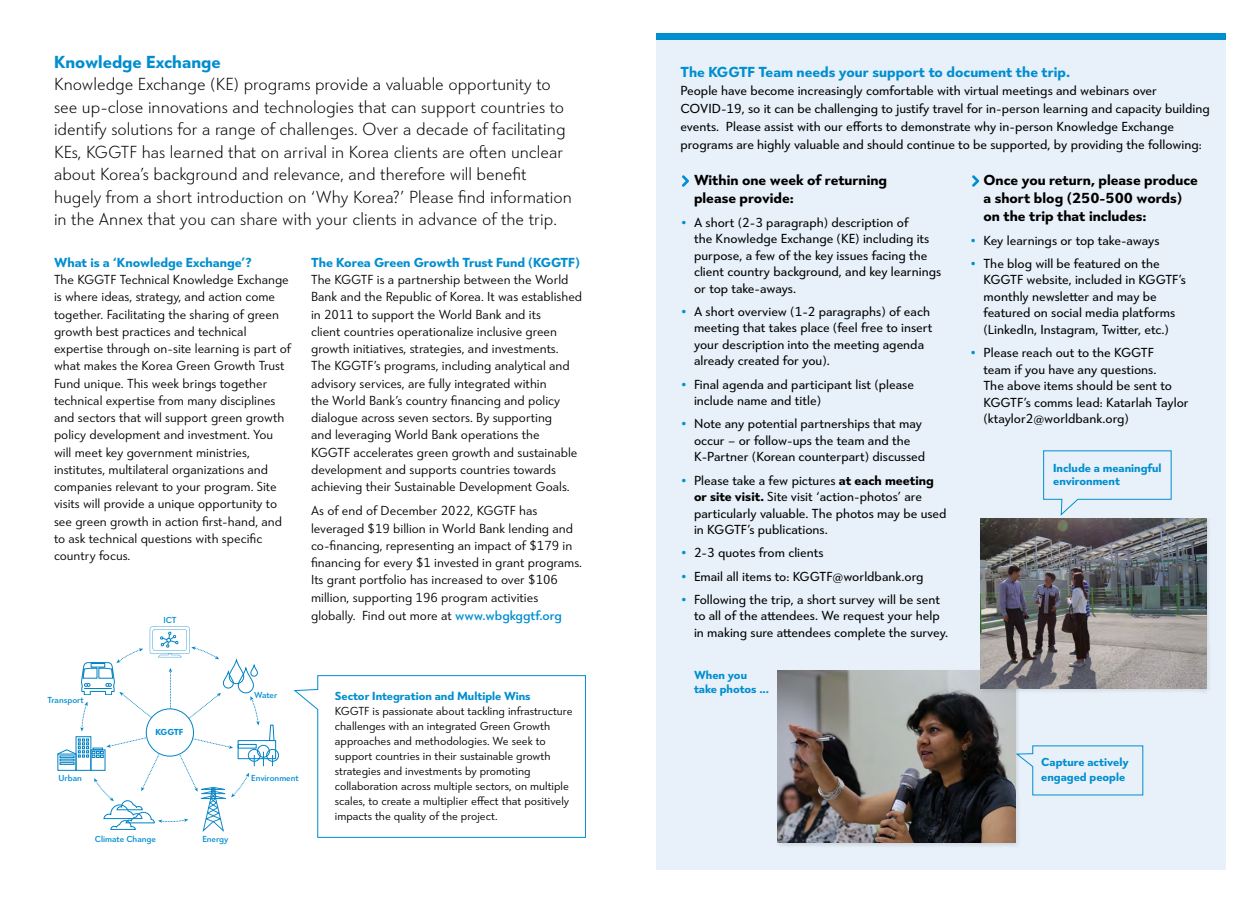
<style>
.page{position:relative;width:1253px;height:897px;background:#fff}
.page>*{position:absolute;margin:0;border:0;box-sizing:border-box;transform-origin:0 0}
.t1{font:100 18px/22.5px "Tangent";color:#000}
.t2{font:700 18px "Tangent";color:#008ecf}
.t3{font:700 15px/18px "Tangent";color:#000}
.t4{font:700 15px "Tangent";color:#008ecf}
.t5{font:13.5px/16.5px "Tangent";color:#000}
.t6{font:300 13.5px/17.2px "Tangent";color:#000}
.t7{font:700 13.5px "Tangent";color:#008ecf}
.t8{font:300 12px/15px "Tangent";color:#000}
.t9{font:700 12px/13.5px "Tangent";color:#008ecf}
.t10{font:500 9px "Tangent";color:#008ecf}
.t11{font:700 9px "Tangent";letter-spacing:-.025em;color:#008ecf}
.s1{font-weight:500;color:#008ecf}
.s2{color:#008ecf}
.s3{font-weight:700}
</style>
<div class="page">
<svg style="left:294px;top:675px;width:292px;height:162px"></svg>
<div style="left:657px;top:33px;width:569px;height:836px;background:#e8f1f9"></div>
<div style="left:266px;top:749px;width:13px;height:12px;border:1px solid #0083c5;border-radius:50%"></div>
<div style="left:238px;top:740px;width:38px;height:18px;border:1px solid #0083c5"></div>
<svg style="left:58px;top:626px;width:216px;height:205px"></svg>
<div style="left:146px;top:708px;width:48px;height:48px;border:1px solid #0083c5;border-radius:50%"></div>
<div style="left:657px;top:33px;width:569px;height:7px;background:#008ecf"></div>
<div style="left:777px;top:669px;width:243px;height:178px;background:#000;opacity:.1"></div>
<img style="left:778px;top:670px;width:237px;height:172px">
<div style="left:980px;top:518px;width:231px;height:175px;background:#000;opacity:.1"></div>
<img style="left:981px;top:518px;width:225px;height:170px">
<svg style="left:1016px;top:745px;width:127px;height:50px"></svg>
<svg style="left:1043px;top:450px;width:128px;height:65px"></svg>
<svg style="left:972px;top:175px;width:7px;height:12px"></svg>
<svg style="left:682px;top:175px;width:7px;height:12px"></svg>
<h1 class="t2" style="left:54px;top:48px;width:168px">Knowledge Exchange</h1>
<p class="t1" style="left:54px;top:73px;width:519px">Knowledge Exchange (KE) programs provide a valuable opportunity to see up-close innovations and technologies that can support countries to identify solutions for a range of challenges. Over a decade of facilitating KEs, KGGTF has learned that on arrival in Korea clients are often unclear about Korea’s background and relevance, and therefore will benefit hugely from a short introduction on ‘Why Korea?’ Please find information in the Annex that you can share with your clients in advance of the trip.</p>
<p class="t7" style="left:54px;top:252px;width:199px">What is a ‘Knowledge Exchange’?</p>
<p class="t6" style="left:54px;top:270px;width:239px">The KGGTF Technical Knowledge Exchange is where ideas, strategy, and action come together. Facilitating the sharing of green growth best practices and technical expertise through on-site learning is part of what makes the Korea Green Growth Trust Fund unique. This week brings together technical expertise from many disciplines and sectors that will support green growth policy development and investment. You will meet key government ministries, institutes, multilateral organizations and companies relevant to your program. Site visits will provide a unique opportunity to see green growth in action first-hand, and to ask technical questions with specific country focus.</p>
<p class="t10" style="left:163px;top:613px;width:15px">ICT</p>
<p class="t7" style="left:311px;top:252px;width:270px">The Korea Green Growth Trust Fund (KGGTF)</p>
<p class="t6" style="left:311px;top:271px;width:273px">The KGGTF is a partnership between the World Bank and the Republic of Korea. It was established in 2011 to support the World Bank and its<br>client countries operationalize inclusive green growth initiatives, strategies, and investments.<br>The KGGTF’s programs, including analytical and advisory services, are fully integrated within<br>the World Bank’s country financing and policy dialogue across seven sectors. By supporting<br>and leveraging World Bank operations the KGGTF accelerates green growth and sustainable development and supports countries towards achieving their Sustainable Development Goals.</p>
<p class="t6" style="left:311px;top:501px;width:273px">As of end of December 2022, KGGTF has leveraged $19 billion in World Bank lending and co-financing, representing an impact of $179 in financing for every $1 invested in grant programs.<br>Its grant portfolio has increased to over $106 million, supporting 196 program activities globally. Find out more at <span class="s1">www.wbgkggtf.org</span></p>
<p class="t10" style="left:48px;top:694px;width:38px">Transport</p>
<p class="t11" style="left:155px;top:724px;width:30px">KGGTF</p>
<p class="t10" style="left:254px;top:688px;width:25px">Water</p>
<p class="t10" style="left:58px;top:771px;width:25px">Urban</p>
<p class="t10" style="left:251px;top:771px;width:49px">Environment</p>
<p class="t10" style="left:95px;top:832px;width:63px">Climate Change</p>
<p class="t10" style="left:202px;top:832px;width:28px">Energy</p>
<p class="t9" style="left:335px;top:687px;width:197px">Sector Integration and Multiple Wins</p>
<p class="t8" style="left:335px;top:702px;width:239px">KGGTF is passionate about tackling infrastructure challenges with an integrated Green Growth approaches and methodologies. We seek to support countries in their sustainable growth strategies and investments by promoting collaboration across multiple sectors, on multiple scales, to create a multiplier effect that positively impacts the quality of the project.</p>
<p class="t4" style="left:680px;top:61px;width:391px">The KGGTF Team needs your support to document the trip.</p>
<p class="t5" style="left:680px;top:81px;width:531px;line-height:18px">People have become increasingly comfortable with virtual meetings and webinars over COVID-19, so it can be challenging to justify travel for in-person learning and capacity building events. Please assist with our efforts to demonstrate why in-person Knowledge Exchange programs are highly valuable and should continue to be supported, by providing the following:</p>
<p class="t3" style="left:694px;top:170px;width:195px">Within one week of returning please provide:</p>
<p class="t5" style="left:694px;top:213px;width:249px;text-indent:-14px"><span class="s2">•</span> A short (2-3 paragraph) description of<br>the Knowledge Exchange (KE) including its purpose, a few of the key issues facing the client country background, and key learnings or top take-aways.</p>
<p class="t5" style="left:694px;top:302px;width:240px;text-indent:-14px"><span class="s2">•</span> A short overview (1-2 paragraphs) of each meeting that takes place (feel free to insert your description into the meeting agenda already created for you).</p>
<p class="t5" style="left:694px;top:375px;width:221px;text-indent:-14px"><span class="s2">•</span> Final agenda and participant list (please include name and title)</p>
<p class="t5" style="left:694px;top:415px;width:233px;text-indent:-14px"><span class="s2">•</span> Note any potential partnerships that may occur – or follow-ups the team and the<br>K-Partner (Korean counterpart) discussed</p>
<p class="t5" style="left:694px;top:471px;width:254px;text-indent:-14px"><span class="s2">•</span> Please take a few pictures <span class="s3">at each meeting or site visit.</span> Site visit ‘action-photos’ are particularly valuable. The photos may be used in KGGTF’s publications.</p>
<p class="t5" style="left:680px;top:544px;width:145px"><span class="s2">•</span> 2-3 quotes from clients</p>
<p class="t5" style="left:680px;top:567px;width:244px"><span class="s2">•</span> Email all items to: KGGTF@worldbank.org</p>
<p class="t5" style="left:694px;top:590px;width:256px;text-indent:-14px"><span class="s2">•</span> Following the trip, a short survey will be sent to all of the attendees. We request your help in making sure attendees complete the survey.</p>
<p class="t9" style="left:694px;top:667px;width:77px">When you take photos ...</p>
<p class="t3" style="left:983px;top:170px;width:216px">Once you return, please produce a short blog (250-500 words) on the trip that includes:</p>
<p class="t5" style="left:970px;top:231px;width:191px"><span class="s2">•</span> Key learnings or top take-aways</p>
<p class="t5" style="left:983px;top:255px;width:204px;text-indent:-14px"><span class="s2">•</span> The blog will be featured on the KGGTF website, included in KGGTF’s monthly newsletter and may be featured on social media platforms (LinkedIn, Instagram, Twitter, etc.)</p>
<p class="t5" style="left:983px;top:344px;width:207px;text-indent:-14px"><span class="s2">•</span> Please reach out to the KGGTF<br>team if you have any questions.<br>The above items should be sent to<br>KGGTF’s comms lead: Katarlah Taylor (ktaylor2@worldbank.org)</p>
<p class="t9" style="left:1053px;top:460px;width:110px">Include a meaningful environment</p>
<p class="t9" style="left:1041px;top:753px;width:89px;line-height:15px">Capture actively engaged people</p>
</div>
